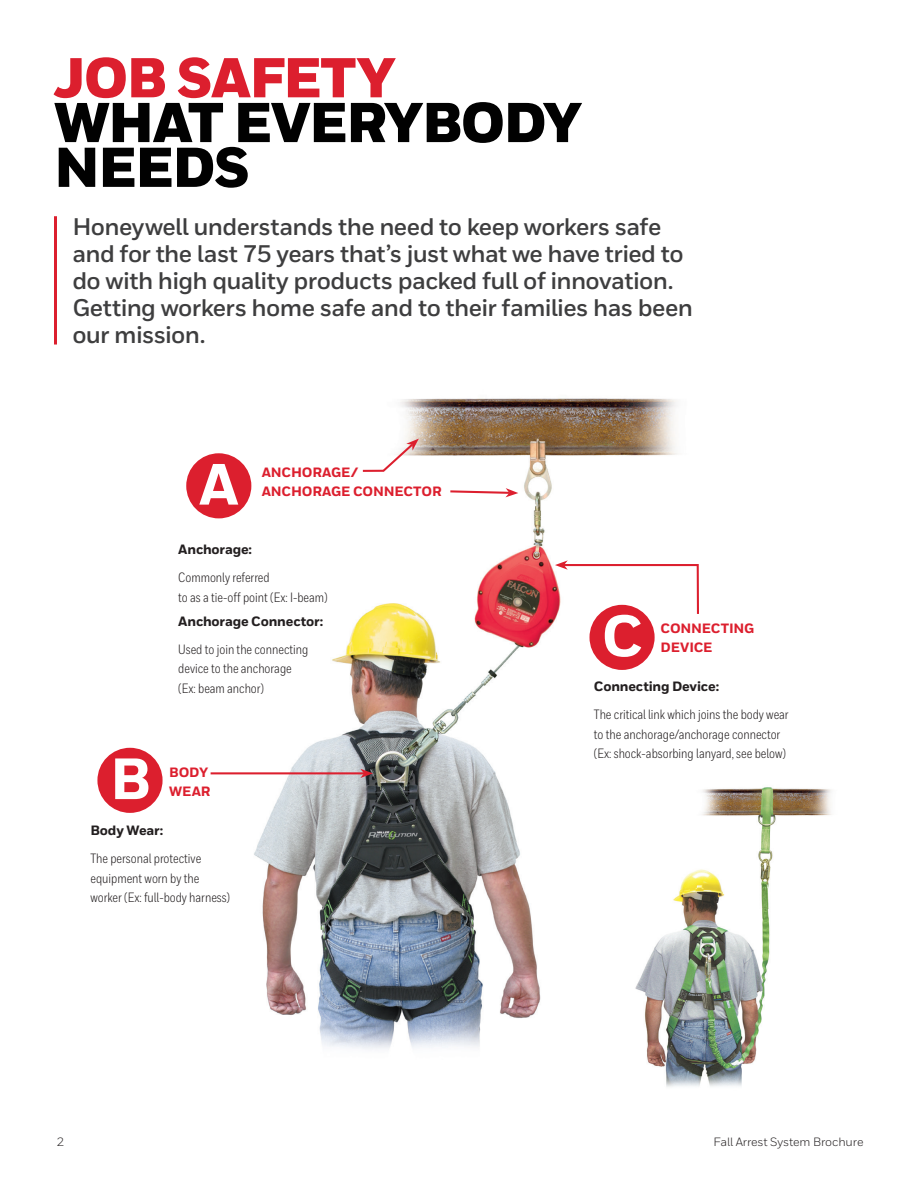
<style>
.page{position:relative;width:918px;height:1188px;background:#fff}
.page>*{position:absolute;margin:0;border:0;box-sizing:border-box;transform-origin:0 0}
._10_Inside__Body_Tex{font:800 58.05px "Honeywell Sans";color:#fff}
._06_Inside__Heading{font:900 55.95px/44.8px "Honeywell Sans";letter-spacing:-.03em;color:#010101}
._08_Inside__Intro_Te{font:700 24px/27px "Honeywell Sans";letter-spacing:-.025em;color:#3e3e3f}
._10_Inside__Body_Tex-2{font:13.5px/19.5px "Honeywell Cond";color:#231f20}
._10_Inside__Body_Tex-3{font:800 13.5px "Honeywell Sans";letter-spacing:-.015em;color:#231f20}
._10_Inside__Body_Tex-4{font:800 13.5px/19.5px "Honeywell Sans";letter-spacing:-.015em;color:#dc1f2e}
.t1{font:12px "Honeywell Sans";letter-spacing:-.01em;color:#231f20}
.s1{color:#dc1f2e}
</style>
<div class="page">
<hr style="left:54px;top:216px;width:3px;height:129px;background:#dc1f2e">
<img style="left:249px;top:398px;width:428px;height:651px">
<hr style="left:211px;top:772px;width:153px;height:2px;background:#dc1f2e">
<svg style="left:360px;top:769px;width:13px;height:9px"></svg>
<svg style="left:361px;top:439px;width:58px;height:34px"></svg>
<div style="left:606px;top:781px;width:284px;height:310px;background:#fff"></div>
<img style="left:635px;top:787px;width:197px;height:300px">
<svg style="left:555px;top:560px;width:144px;height:56px"></svg>
<svg style="left:448px;top:488px;width:70px;height:9px"></svg>
<div style="left:186px;top:453px;width:65px;height:65px;background:#dc1f2e;border-radius:50%"></div>
<div style="left:97px;top:748px;width:66px;height:65px;background:#dc1f2e;border-radius:50%"></div>
<div style="left:589px;top:605px;width:66px;height:65px;background:#dc1f2e;border-radius:50%"></div>
<p class="_06_Inside__Heading" style="left:54px;top:58px;width:530px"><span class="s1">JOB SAFETY<br></span>WHAT EVERYBODY<br>NEEDS</p>
<p class="_08_Inside__Intro_Te" style="left:72px;top:214px;width:622px">Honeywell understands the need to keep workers safe and for the last 75 years that’s just what we have tried to do with high quality products packed full of innovation.<br>Getting workers home safe and to their families has been our mission.</p>
<p class="_10_Inside__Body_Tex" style="left:199px;top:449px;width:41px">A</p>
<p class="_10_Inside__Body_Tex-4" style="left:262px;top:463px;width:181px">ANCHORAGE/<br>ANCHORAGE CONNECTOR</p>
<p class="_10_Inside__Body_Tex-3" style="left:178px;top:541px;width:75px">Anchorage:</p>
<p class="_10_Inside__Body_Tex-2" style="left:178px;top:568px;width:151px">Commonly referred<br>to as a tie-off point (Ex: I-beam)</p>
<p class="_10_Inside__Body_Tex-3" style="left:178px;top:613px;width:146px">Anchorage Connector:</p>
<p class="_10_Inside__Body_Tex-2" style="left:178px;top:639px;width:132px">Used to join the connecting device to the anchorage (Ex: beam anchor)</p>
<p class="_10_Inside__Body_Tex" style="left:110px;top:743px;width:43px">B</p>
<p class="_10_Inside__Body_Tex-4" style="left:169px;top:763px;width:43px">BODY<br>WEAR</p>
<p class="_10_Inside__Body_Tex-3" style="left:90px;top:822px;width:74px">Body Wear:</p>
<p class="_10_Inside__Body_Tex-2" style="left:90px;top:849px;width:141px">The personal protective equipment worn by the worker (Ex: full-body harness)</p>
<p class="_10_Inside__Body_Tex" style="left:601px;top:600px;width:43px">C</p>
<p class="_10_Inside__Body_Tex-4" style="left:661px;top:619px;width:95px">CONNECTING<br>DEVICE</p>
<p class="_10_Inside__Body_Tex-3" style="left:594px;top:678px;width:127px">Connecting Device:</p>
<p class="_10_Inside__Body_Tex-2" style="left:594px;top:705px;width:196px">The critical link which joins the body wear to the anchorage/anchorage connector (Ex: shock-absorbing lanyard, see below)</p>
<p class="t1" style="left:57px;top:1135px;width:9px">2</p>
<p class="t1" style="left:714px;top:1135px;width:151px">Fall Arrest System Brochure</p>
</div>
